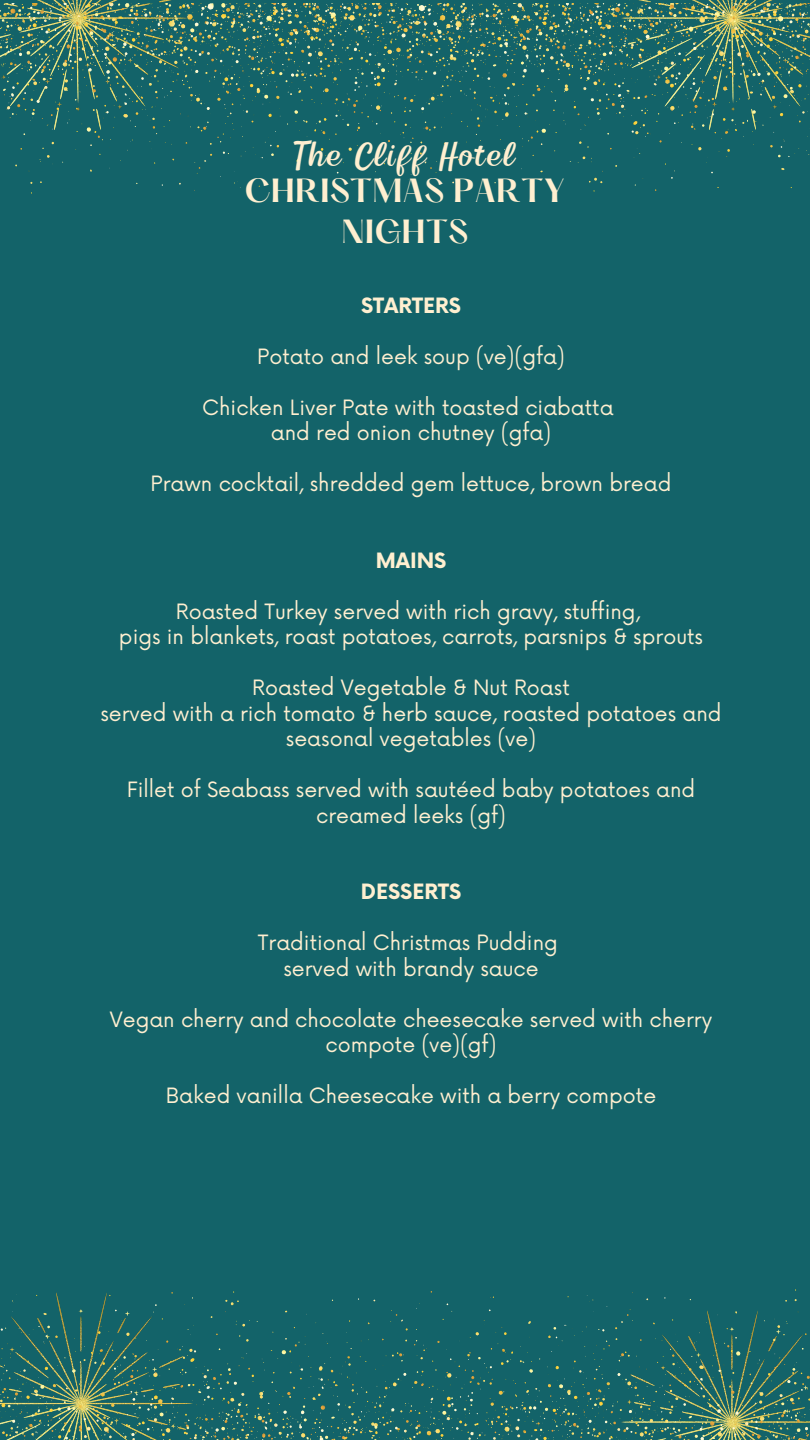
<style>
.page{position:relative;width:810px;height:1440px;background:#136369}
.page>*{position:absolute;margin:0;border:0;box-sizing:border-box;transform-origin:0 0}
.t1{font:34.2px "Kingsman";letter-spacing:.05em;color:#ffefd0}
.t2{font:600 29.3px/40.6px "Hatton";color:#ffefd0;text-align:center}
.t3{font:20.6px/25.5px "Now";color:#ffefd0;text-align:center}
.t4{font:700 20.6px "Now";color:#ffefd0}
</style>
<div class="page">
<img style="left:37px;top:0;width:135px;height:3px">
<img style="left:629px;top:0;width:144px;height:3px">
<img style="left:0;top:3px;width:810px;height:191px">
<img style="left:0;top:1289px;width:810px;height:151px">
<p class="t1" style="left:295px;top:132px;width:221px">The Cliff Hotel</p>
<h3 class="t2" style="left:244px;top:174px;width:322px">CHRISTMAS PARTY<br>NIGHTS</h3>
<p class="t4" style="left:361px;top:294px;width:101px">STARTERS</p>
<p class="t3" style="left:257px;top:344px;width:309px">Potato and leek soup (ve)(gfa)</p>
<p class="t3" style="left:202px;top:395px;width:413px">Chicken Liver Pate with toasted ciabatta</p>
<h3 class="t3" style="left:271px;top:421px;width:282px">and red onion chutney (gfa)</h3>
<p class="t3" style="left:151px;top:472px;width:522px">Prawn cocktail, shredded gem lettuce, brown bread</p>
<p class="t4" style="left:376px;top:549px;width:72px">MAINS</p>
<p class="t3" style="left:176px;top:599px;width:466px">Roasted Turkey served with rich gravy, stuffing,</p>
<p class="t3" style="left:119px;top:625px;width:586px">pigs in blankets, roast potatoes, carrots, parsnips &amp; sprouts</p>
<p class="t3" style="left:252px;top:676px;width:319px">Roasted Vegetable &amp; Nut Roast</p>
<h3 class="t3" style="left:100px;top:701px;width:623px">served with a rich tomato &amp; herb sauce, roasted potatoes and seasonal vegetables (ve)</h3>
<p class="t3" style="left:127px;top:778px;width:570px">Fillet of Seabass served with sautéed baby potatoes and creamed leeks (gf)</p>
<p class="t4" style="left:361px;top:881px;width:102px">DESSERTS</p>
<p class="t3" style="left:258px;top:931px;width:302px">Traditional Christmas Pudding</p>
<p class="t3" style="left:283px;top:956px;width:257px">served with brandy sauce</p>
<p class="t3" style="left:110px;top:1007px;width:604px">Vegan cherry and chocolate cheesecake served with cherry compote (ve)(gf)</p>
<p class="t3" style="left:166px;top:1084px;width:492px">Baked vanilla Cheesecake with a berry compote</p>
</div>
